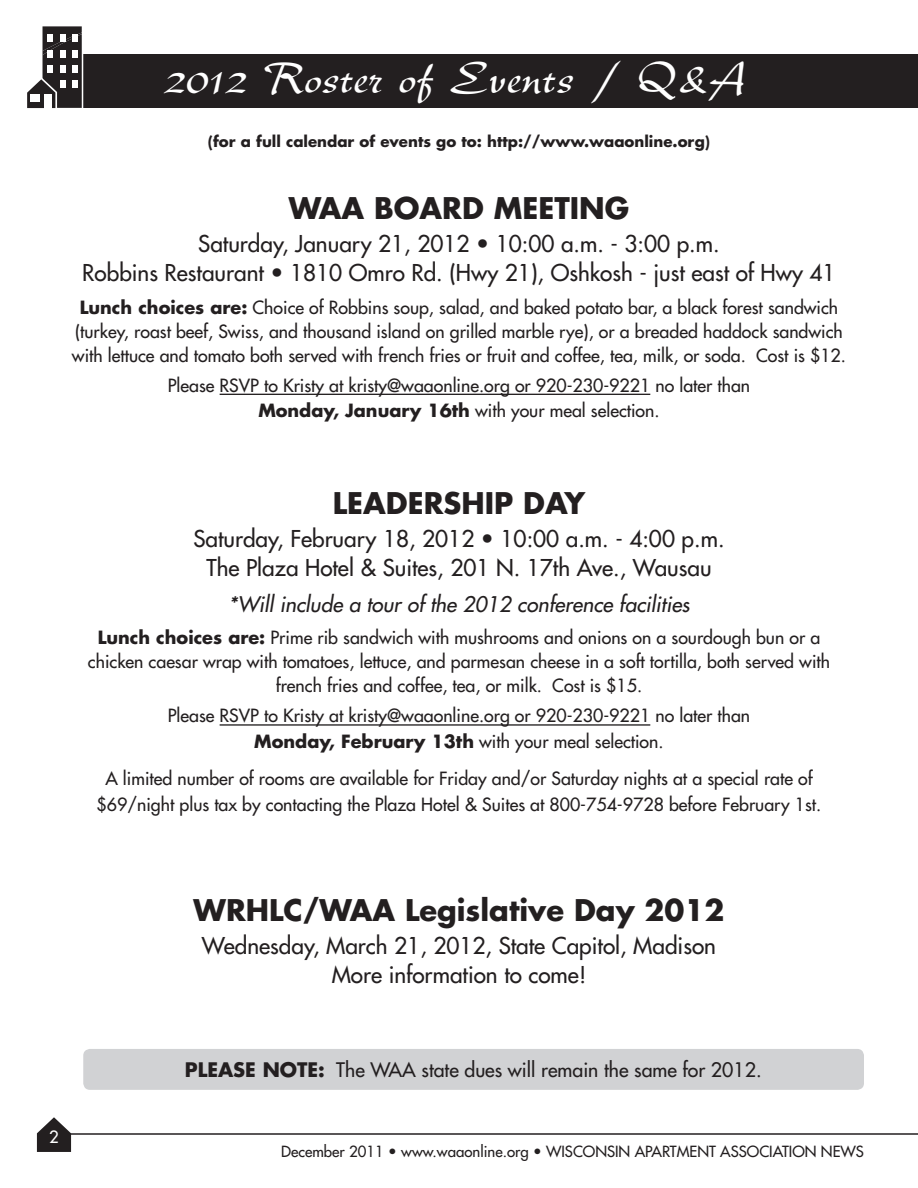
<style>
.page{position:relative;width:918px;height:1188px;background:#fff}
.page>*{position:absolute;margin:0;border:0;box-sizing:border-box;transform-origin:0 0}
.t1{font:48px "New Berolina";color:#fff}
.t2{font:700 29.1px "Futura";color:#231f20}
.t3{font:22.65px/29.1px "Futura";color:#231f20;text-align:center}
.t4{font:italic 21px "Futura";color:#231f20}
.t5{font:19.5px "Futura";color:#231f20}
.t6{font:17.7px/24px "Futura";color:#231f20;text-align:center}
.t7{font:16.5px "Futura";color:#fff}
.t8{font:15px "Futura";color:#231f20}
.t9{font:700 15px "Futura";color:#231f20}
.s1{font-weight:700}
</style>
<div class="page">
<div style="left:83px;top:54px;width:835px;height:54px;background:#231f20"></div>
<svg style="left:27px;top:26px;width:55px;height:83px"></svg>
<div style="left:48px;top:34px;width:5px;height:8px;background:#fff"></div>
<div style="left:60px;top:34px;width:5px;height:8px;background:#fff"></div>
<div style="left:72px;top:34px;width:5px;height:8px;background:#fff"></div>
<div style="left:48px;top:50px;width:5px;height:8px;background:#fff"></div>
<div style="left:60px;top:50px;width:5px;height:8px;background:#fff"></div>
<div style="left:72px;top:50px;width:5px;height:8px;background:#fff"></div>
<div style="left:48px;top:65px;width:5px;height:8px;background:#fff"></div>
<div style="left:60px;top:65px;width:5px;height:8px;background:#fff"></div>
<div style="left:72px;top:65px;width:5px;height:8px;background:#fff"></div>
<div style="left:60px;top:80px;width:5px;height:8px;background:#fff"></div>
<div style="left:72px;top:80px;width:5px;height:8px;background:#fff"></div>
<div style="left:31px;top:94px;width:9px;height:8px;background:#fff"></div>
<div style="left:45px;top:94px;width:7px;height:15px;background:#fff"></div>
<div style="left:83px;top:1049px;width:781px;height:41px;background:#d1d2d4;border-radius:7px"></div>
<svg style="left:37px;top:1117px;width:34px;height:35px"></svg>
<hr style="left:60px;top:1133px;width:858px;height:2px;background:#231f20">
<hr style="left:220px;top:394px;width:430px;height:1px;background:#231f20">
<hr style="left:220px;top:724px;width:430px;height:2px;background:#231f20">
<h1 class="t1" style="left:162px;top:53px;width:585px">2012 Roster of Events / Q&amp;A</h1>
<p class="t9" style="left:208px;top:131px;width:504px">(for a full calendar of events go to: http://www.waaonline.org)</p>
<h2 class="t2" style="left:289px;top:188px;width:342px">WAA BOARD MEETING</h2>
<p class="t3" style="left:82px;top:229px;width:755px">Saturday, January 21, 2012 • 10:00 a.m. - 3:00 p.m.<br>Robbins Restaurant • 1810 Omro Rd. (Hwy 21), Oshkosh - just east of Hwy 41</p>
<p class="t6" style="left:72px;top:295px;width:776px"><span class="s1">Lunch choices are:</span> Choice of Robbins soup, salad, and baked potato bar, a black forest sandwich (turkey, roast beef, Swiss, and thousand island on grilled marble rye), or a breaded haddock sandwich with lettuce and tomato both served with french fries or fruit and coffee, tea, milk, or soda. Cost is $12.</p>
<p class="t6" style="left:168px;top:372px;width:584px;line-height:25.5px">Please RSVP to Kristy at kristy@waaonline.org or 920-230-9221 no later than<br><span class="s1">Monday, January 16th</span> with your meal selection.</p>
<h2 class="t2" style="left:333px;top:483px;width:254px">LEADERSHIP DAY</h2>
<p class="t3" style="left:193px;top:524px;width:533px">Saturday, February 18, 2012 • 10:00 a.m. - 4:00 p.m.<br>The Plaza Hotel &amp; Suites, 201 N. 17th Ave., Wausau</p>
<p class="t4" style="left:228px;top:591px;width:463px">*Will include a tour of the 2012 conference facilities</p>
<p class="t6" style="left:88px;top:626px;width:744px"><span class="s1">Lunch choices are:</span> Prime rib sandwich with mushrooms and onions on a sourdough bun or a chicken caesar wrap with tomatoes, lettuce, and parmesan cheese in a soft tortilla, both served with french fries and coffee, tea, or milk. Cost is $15.</p>
<p class="t6" style="left:168px;top:703px;width:584px;line-height:25.5px">Please RSVP to Kristy at kristy@waaonline.org or 920-230-9221 no later than<br><span class="s1">Monday, February 13th</span> with your meal selection.</p>
<p class="t6" style="left:97px;top:766px;width:726px;line-height:25.5px">A limited number of rooms are available for Friday and/or Saturday nights at a special rate of $69/night plus tax by contacting the Plaza Hotel &amp; Suites at 800-754-9728 before February 1st.</p>
<p class="t7" style="left:49px;top:1126px;width:11px">2</p>
<h2 class="t2" style="left:194px;top:889px;width:532px">WRHLC/WAA Legislative Day 2012</h2>
<p class="t3" style="left:202px;top:930px;width:516px">Wednesday, March 21, 2012, State Capitol, Madison<br>More information to come!</p>
<p class="t5" style="left:185px;top:1057px;width:578px"><span class="s1">Please Note:</span> The WAA state dues will remain the same for 2012.</p>
<p class="t8" style="left:281px;top:1142px;width:584px">December 2011 • www.waaonline.org • WISCONSIN APARTMENT ASSOCIATION NEWS</p>
</div>
